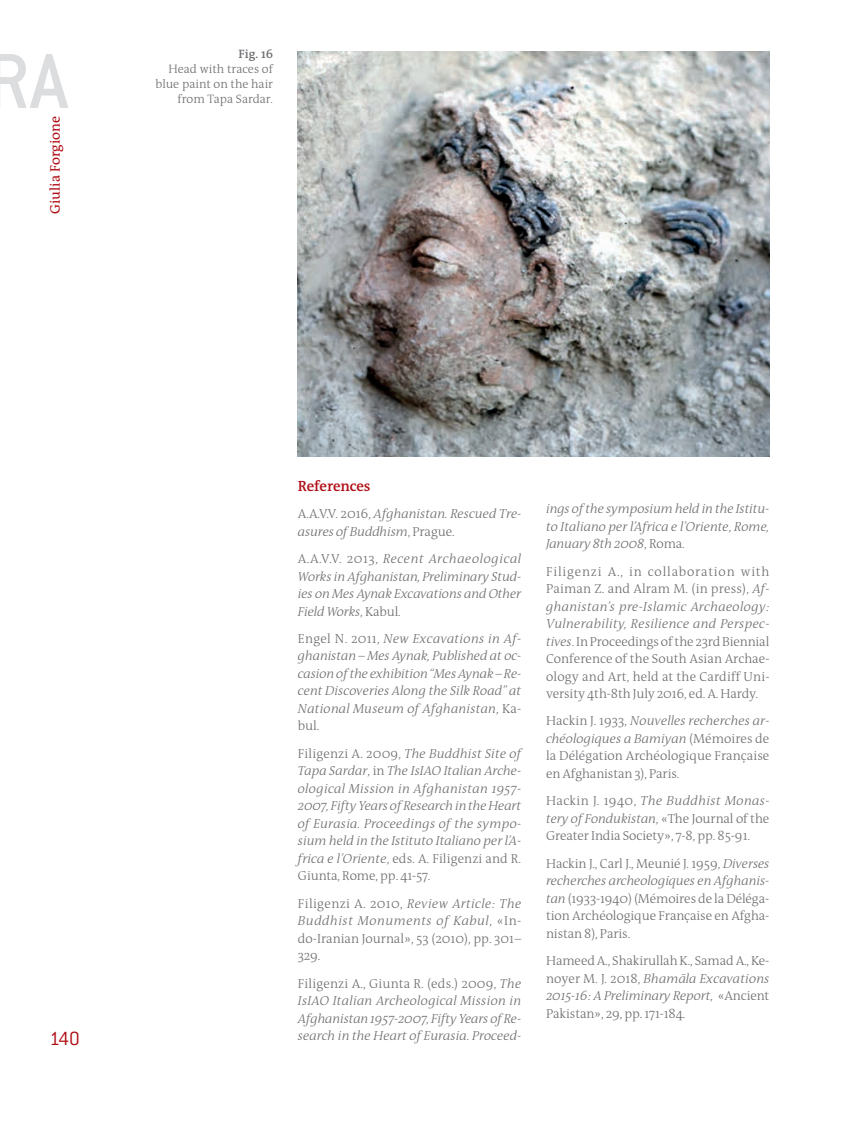
<style>
.page{position:relative;width:844px;height:1141px;background:#fff}
.page>*{position:absolute;margin:0;border:0;box-sizing:border-box;transform-origin:0 0}
.t1{font:500 85.58px "Conduit ITC";color:#dcdddf}
.t2{font:300 21px "Conduit ITC";color:#b00d15}
.t3{font:600 14.88px "The Antiqua B6";letter-spacing:-.01em;color:#b00d15}
.t4{font:14px "The Antiqua B5";color:#b00d15}
.t5{font:italic 300 13.12px/17.5px "The Antiqua B3 i";color:#6c6d70;text-align:justify}
.t6{font:300 13.12px/17.5px "The Antiqua B3";letter-spacing:-.005em;color:#6c6d70}
.t7{font:italic 300 13.12px/17.5px "The Antiqua B3 i";letter-spacing:.025em;color:#6c6d70}
.t8{font:italic 300 13.12px/17.5px "The Antiqua B3 i";letter-spacing:.04em;color:#6c6d70}
.t9{font:300 13.12px/17.5px "The Antiqua B3";letter-spacing:.06em;color:#6c6d70}
.t10{font:300 12.25px/14.7px "The Antiqua B3";color:#6c6d70;text-align:right}
.t11{font:600 12.25px "The Antiqua B6";color:#6c6d70}
.s1{font-family:"The Antiqua B3";font-style:normal}
.s2{font-family:"The Antiqua B3 i";font-style:italic}
</style>
<div class="page">
<img style="left:298px;top:51px;width:471px;height:405px">
<h1 class="t1" style="left:-14px;top:33px;width:84px">RA</h1>
<p class="t4" style="left:48px;top:214px;width:99px;rotate:-90deg">Giulia Forgione</p>
<p class="t11" style="left:238px;top:48px;width:36px">Fig. 16</p>
<p class="t10" style="left:156px;top:62px;width:119px">Head with traces of blue paint on the hair from Tapa Sardar.</p>
<h2 class="t2" style="left:50px;top:1027px;width:32px">140</h2>
<p class="t3" style="left:298px;top:478px;width:74px">References</p>
<p class="t5" style="left:298px;top:505px;width:225px"><span class="s1">A.A.V.V. 2016,</span> Afghanistan. Rescued Tre&shy;asures of Buddhism<span class="s1">, Prague.</span></p>
<p class="t5" style="left:298px;top:550px;width:225px"><span class="s1">A.A.V.V. 2013,</span> Recent Archaeological Works in Afghanistan, Preliminary Stud&shy;ies on Mes Aynak Excavations and Other Field Works<span class="s1">, Kabul.</span></p>
<p class="t5" style="left:298px;top:630px;width:225px"><span class="s1">Engel N. 2011,</span> New Excavations in Af&shy;ghanistan – Mes Aynak, Published at oc&shy;casion of the exhibition “Mes Aynak – Re&shy;cent Discoveries Along the Silk Road” at National Museum of Afghanistan<span class="s1">, Ka-</span></p>
<p class="t6" style="left:298px;top:718px;width:23px">bul.</p>
<p class="t5" style="left:298px;top:745px;width:225px"><span class="s1">Filigenzi A. 2009,</span> The Buddhist Site of Tapa Sardar<span class="s1">, in</span> The IsIAO Italian Arche&shy;ological Mission in Afghanistan 1957- 2007, Fifty Years of Research in the Heart of Eurasia. Proceedings of the sympo&shy;sium held in the Istituto Italiano per l’A-</p>
<p class="t6" style="left:298px;top:850px;width:225px"><span class="s2">frica e l’Oriente</span>, eds. A. Filigenzi and R.<br>Giunta, Rome, pp. 41-57.</p>
<p class="t8" style="left:298px;top:895px;width:225px"><span class="s1">Filigenzi A. 2010,</span> Review Article: The<br>Buddhist Monuments of Kabul<span class="s1">, «In-</span></p>
<p class="t6" style="left:298px;top:930px;width:225px">do-Iranian Journal», 53 (2010), pp. 301–<br>329.</p>
<p class="t6" style="left:298px;top:975px;width:225px">Filigenzi A., Giunta R. (eds.) 2009, <span class="s2">The</span></p>
<p class="t5" style="left:298px;top:992px;width:225px">IsIAO Italian Archeological Mission in Afghanistan 1957-2007, Fifty Years of Re&shy;search in the Heart of Eurasia. Proceed-</p>
<p class="t5" style="left:546px;top:500px;width:225px">ings of the symposium held in the Istitu&shy;to Italiano per l’Africa e l’Oriente<span class="s1">,</span> Rome, January 8th 2008<span class="s1">, Roma.</span></p>
<p class="t9" style="left:546px;top:563px;width:225px">Filigenzi A., in collaboration with<br>Paiman Z. and Alram M. (in press), <span class="s2">Af-</span></p>
<p class="t7" style="left:546px;top:598px;width:225px">ghanistan’s pre-Islamic Archaeology:<br>Vulnerability, Resilience and Perspec-</p>
<p class="t6" style="left:546px;top:633px;width:225px;text-align:justify"><span class="s2">tives</span>. In Proceedings of the 23rd Biennial Conference of the South Asian Archae&shy;ology and Art, held at the Cardiff Uni&shy;versity 4th-8th July 2016, ed. A. Hardy.</p>
<p class="t5" style="left:546px;top:713px;width:225px"><span class="s1">Hackin J. 1933,</span> Nouvelles recherches ar&shy;chéologiques a Bamiyan <span class="s1">(Mémoires de</span></p>
<p class="t6" style="left:546px;top:748px;width:225px">la Délégation Archéologique Française en Afghanistan 3), Paris.</p>
<p class="t5" style="left:546px;top:793px;width:225px"><span class="s1">Hackin J. 1940,</span> The Buddhist Monas&shy;tery of Fondukistan<span class="s1">, «The Journal of the</span></p>
<p class="t6" style="left:546px;top:823px;width:225px;line-height:27.5px">Greater India Society», 7-8, pp. 85-91.<br>Hackin J., Carl J., Meunié J. 1959, <span class="s2">Diverses</span></p>
<p class="t5" style="left:546px;top:873px;width:225px">recherches archeologiques en Afghanis-</p>
<p class="t6" style="left:546px;top:890px;width:225px;text-align:justify"><span class="s2">tan</span> (1933-1940) (Mémoires de la Déléga&shy;tion Archéologique Française en Afgha&shy;nistan 8), Paris.</p>
<p class="t6" style="left:546px;top:952px;width:225px">Hameed A., Shakirullah K., Samad A., Ke-</p>
<p class="t5" style="left:546px;top:970px;width:225px"><span class="s1">noyer M. J. 2018,</span> Bhama¯la Excavations<br>2015-16: A Preliminary Report<span class="s1">, «Ancient</span></p>
<p class="t6" style="left:546px;top:1005px;width:141px">Pakistan», 29, pp. 171-184.</p>
</div>
